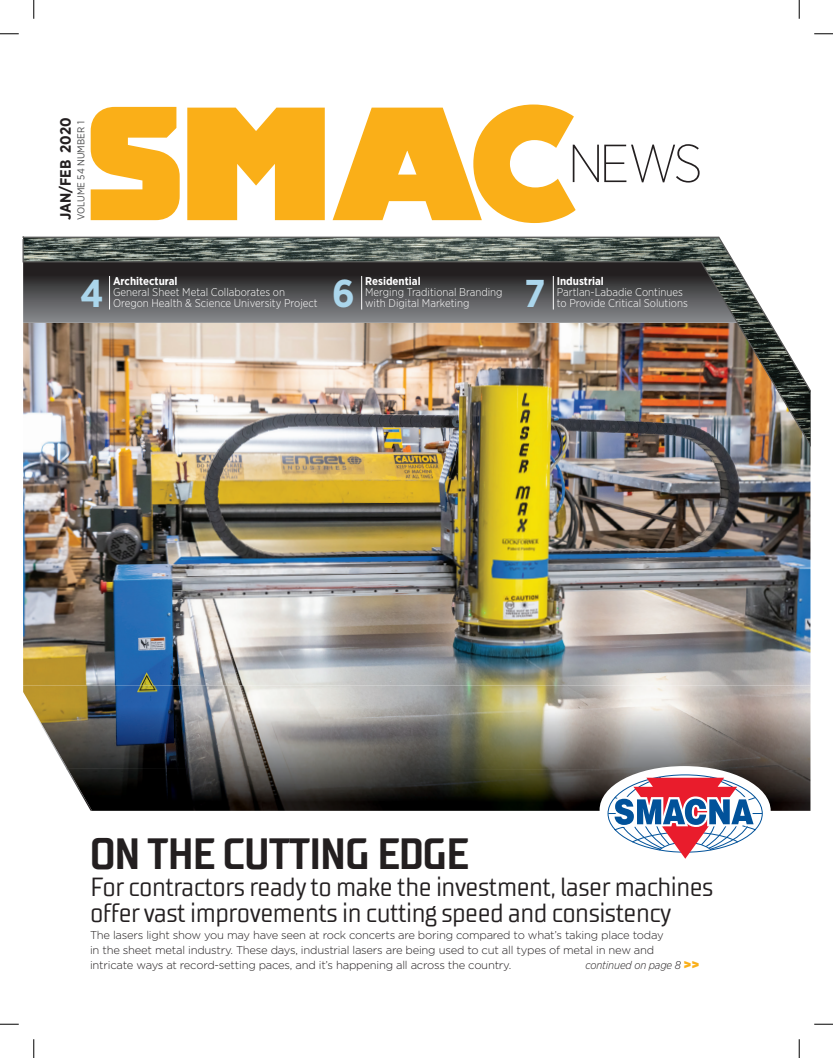
<style>
.page{position:relative;width:833px;height:1058px;background:#fff}
.page>*{position:absolute;margin:0;border:0;box-sizing:border-box;transform-origin:0 0}
.t1{font:700 43.75px "TT Supermolot Condensed";letter-spacing:-.02em;color:#231f20}
.t2{font:700 38.75px "Gotham Narrow";color:#abd6ec}
.t3{font:26.25px/26.2px "TT Supermolot Condensed";letter-spacing:-.02em;color:#231f20}
.t4{font:700 15px "Gotham Narrow";color:#231f20}
.t5{font:300 11.25px/15px "Gotham";letter-spacing:-.02em;color:#231f20}
.t6{font:300 11.25px "Gotham Narrow";color:#fff}
.t7{font:700 11.25px "Gotham Narrow";color:#fff}
.t8{font:italic 300 11.25px "Gotham Narrow";letter-spacing:-.01em;color:#231f20}
.t9{font:10px "Gotham Narrow";color:#4b4c4d}
.s1{font-family:"Gotham";font-weight:900;font-style:normal;font-size:12.5px;color:#faaf18}
</style>
<div class="page">
<svg style="left:332px;top:104px;width:367px;height:119px"></svg>
<svg style="left:91px;top:107px;width:89px;height:113px"></svg>
<svg style="left:187px;top:108px;width:138px;height:112px"></svg>
<img style="left:23px;top:450px;width:787px;height:318px">
<img style="left:42px;top:727px;width:26px;height:42px">
<img style="left:23px;top:685px;width:21px;height:43px">
<img style="left:67px;top:768px;width:743px;height:42px">
<img style="left:22px;top:236px;width:788px;height:214px">
<hr style="left:109px;top:276px;width:1px;height:33px;background:#fff">
<hr style="left:361px;top:276px;width:1px;height:33px;background:#fff">
<hr style="left:553px;top:276px;width:1px;height:33px;background:#fff">
<div style="left:599px;top:766px;width:171px;height:88px;background:#fff;border-radius:50%"></div>
<svg style="left:607px;top:771px;width:156px;height:87px"></svg>
<svg style="left:0;top:33px;width:19px;height:2px"></svg>
<svg style="left:814px;top:33px;width:18px;height:2px"></svg>
<svg style="left:0;top:1023px;width:19px;height:2px"></svg>
<svg style="left:814px;top:1023px;width:18px;height:2px"></svg>
<svg style="left:33px;top:0;width:2px;height:19px"></svg>
<svg style="left:33px;top:1039px;width:2px;height:19px"></svg>
<svg style="left:798px;top:0;width:2px;height:19px"></svg>
<svg style="left:798px;top:1039px;width:2px;height:19px"></svg>
<h3 class="t4" style="left:57px;top:220px;width:104px;rotate:-90deg">JAN/FEB 2020</h3>
<p class="t9" style="left:75px;top:220px;width:100px;rotate:-90deg">VOLUME 54 NUMBER 1</p>
<h2 class="t2" style="left:80px;top:270px;width:25px">4</h2>
<p class="t7" style="left:113px;top:274px;width:66px">Architectural</p>
<p class="t6" style="left:113px;top:285px;width:173px">General Sheet Metal Collaborates on</p>
<p class="t6" style="left:113px;top:297px;width:206px">Oregon Health &amp; Science University Project</p>
<h2 class="t2" style="left:332px;top:270px;width:24px">6</h2>
<p class="t7" style="left:365px;top:274px;width:57px">Residential</p>
<p class="t6" style="left:365px;top:285px;width:139px">Merging Traditional Branding</p>
<p class="t6" style="left:365px;top:297px;width:106px">with Digital Marketing</p>
<h2 class="t2" style="left:524px;top:270px;width:22px">7</h2>
<p class="t7" style="left:556px;top:274px;width:49px">Industrial</p>
<p class="t6" style="left:556px;top:285px;width:128px">Partlan-Labadie Continues</p>
<p class="t6" style="left:556px;top:297px;width:132px">to Provide Critical Solutions</p>
<h1 class="t1" style="left:90px;top:828px;width:380px">ON THE CUTTING EDGE</h1>
<h3 class="t3" style="left:90px;top:873px;width:625px">For contractors ready to make the investment, laser machines offer vast improvements in cutting speed and consistency</h3>
<p class="t5" style="left:90px;top:927px;width:575px">The lasers light show you may have seen at rock concerts are boring compared to what’s taking place today in the sheet metal industry. These days, industrial lasers are being used to cut all types of metal in new and intricate ways at record-setting paces, and it’s happening all across the country.</p>
<p class="t8" style="left:585px;top:957px;width:116px">continued on page 8 <span class="s1">&gt;&gt;</span></p>
</div>
